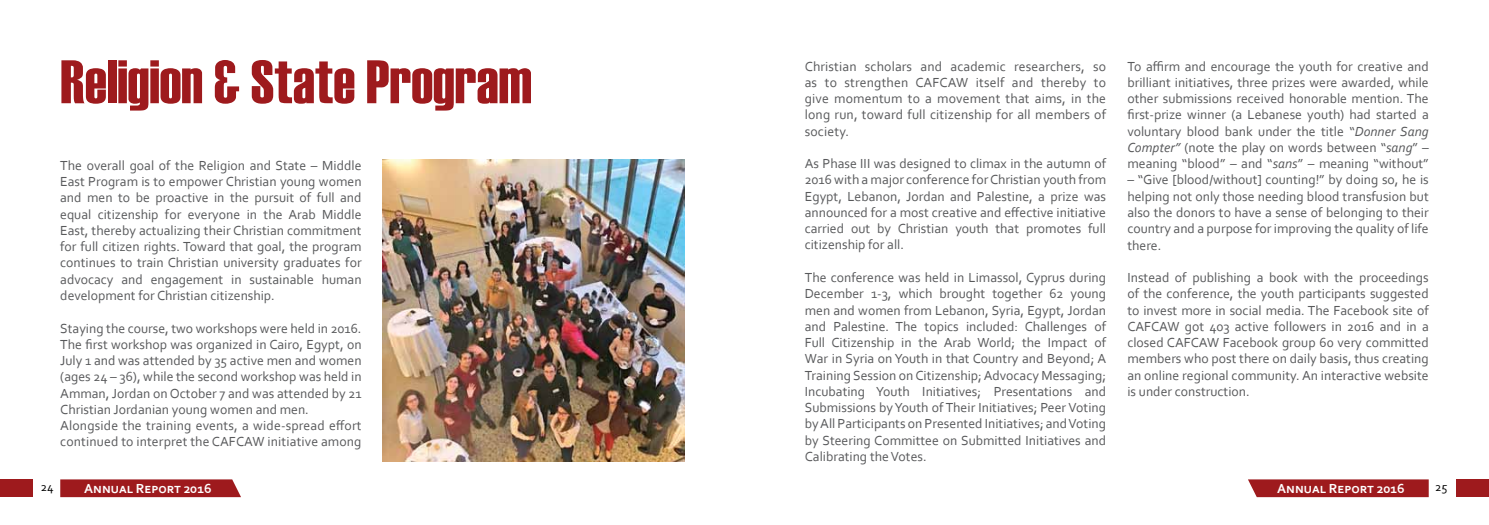
<style>
.page{position:relative;width:1489px;height:525px;background:#fff}
.page>*{position:absolute;margin:0;border:0;box-sizing:border-box;transform-origin:0 0}
.t1{font:61.25px "Haettenschweiler";color:#9e1a1d}
.t2{font:13.75px/16.2px "Corbel";color:#58595b;text-align:justify}
.t3{font:700 13.75px "Corbel";color:#fff}
.t4{font:12.5px "Corbel";color:#000}
.s1{font-style:italic}
</style>
<div class="page">
<svg style="left:60px;top:479px;width:181px;height:18px;background:#a22427"></svg>
<div style="left:0;top:479px;width:32px;height:18px;background:#9e1a1d"></div>
<svg style="left:1248px;top:479px;width:180px;height:18px;background:#a22427"></svg>
<div style="left:1456px;top:479px;width:32px;height:18px;background:#9e1a1d"></div>
<img style="left:383px;top:159px;width:301px;height:302px">
<h1 class="t1" style="left:60px;top:47px;width:473px">Religion &amp; State Program</h1>
<p class="t2" style="left:60px;top:157px;width:303px">The overall goal of the Religion and State – Middle East Program is to empower Christian young women and men to be proactive in the pursuit of full and equal citizenship for everyone in the Arab Middle East, thereby actualizing their Christian commitment for full citizen rights. Toward that goal, the program continues to train Christian university graduates for advocacy and engagement in sustainable human development for Christian citizenship.</p>
<p class="t2" style="left:60px;top:319px;width:303px;text-align:left">Staying the course, two workshops were held in 2016.<br>The first workshop was organized in Cairo, Egypt, on July 1 and was attended by 35 active men and women (ages 24 – 36), while the second workshop was held in Amman, Jordan on October 7 and was attended by 21<br>Christian Jordanian young women and men.<br>Alongside the training events, a wide-spread effort continued to interpret the CAFCAW initiative among</p>
<p class="t2" style="left:804px;top:57px;width:303px">Christian scholars and academic researchers, so as to strengthen CAFCAW itself and thereby to give momentum to a movement that aims, in the long run, toward full citizenship for all members of society.</p>
<p class="t2" style="left:804px;top:155px;width:303px">As Phase III was designed to climax in the autumn of 2016 with a major conference forChristian youth from Egypt, Lebanon, Jordan and Palestine, a prize was announced for a most creative and effective initiative carried out by Christian youth that promotes full citizenship for all.</p>
<p class="t2" style="left:804px;top:269px;width:303px">The conference was held in Limassol, Cyprus during December 1-3, which brought together 62 young men and women from Lebanon, Syria, Egypt, Jordan and Palestine. The topics included: Challenges of Full Citizenship in the Arab World; the Impact of War in Syria on Youth in that Country and Beyond; A Training Session onCitizenship; Advocacy Messaging; Incubating Youth Initiatives; Presentations and Submissions byYouth of Their Initiatives; Peer Voting byAll Participants on Presented Initiatives; andVoting by Steering Committee on Submitted Initiatives and Calibrating theVotes.</p>
<p class="t2" style="left:1127px;top:57px;width:303px">To affirm and encourage the youth for creative and brilliant initiatives, three prizes were awarded, while other submissions received honorable mention. The first-prize winner (a Lebanese youth) had started a voluntary blood bank under the title “<span class="s1">Donner Sang Compter”</span> (note the play on words between “<span class="s1">sang</span>” – meaning “blood” – and “<span class="s1">sans</span>” – meaning “without”</p>
<p class="t2" style="left:1127px;top:171px;width:303px">– “Give [blood/without] counting!” by doing so, he is helping not only those needing blood transfusion but also the donors to have a sense of belonging to their country and a purpose for improving the quality of life there.</p>
<p class="t2" style="left:1127px;top:269px;width:303px">Instead of publishing a book with the proceedings of the conference, the youth participants suggested to invest more in social media. The Facebook site of CAFCAW got 403 active followers in 2016 and in a closed CAFCAW Facebook group 60 very committed members who post there on daily basis, thus creating an online regional community. An interactive website is under construction.</p>
<p class="t4" style="left:41px;top:479px;width:14px">24</p>
<p class="t3" style="left:84px;top:479px;width:129px">Annual Report 2016</p>
<p class="t3" style="left:1277px;top:479px;width:129px">Annual Report 2016</p>
<p class="t4" style="left:1435px;top:479px;width:14px">25</p>
</div>
